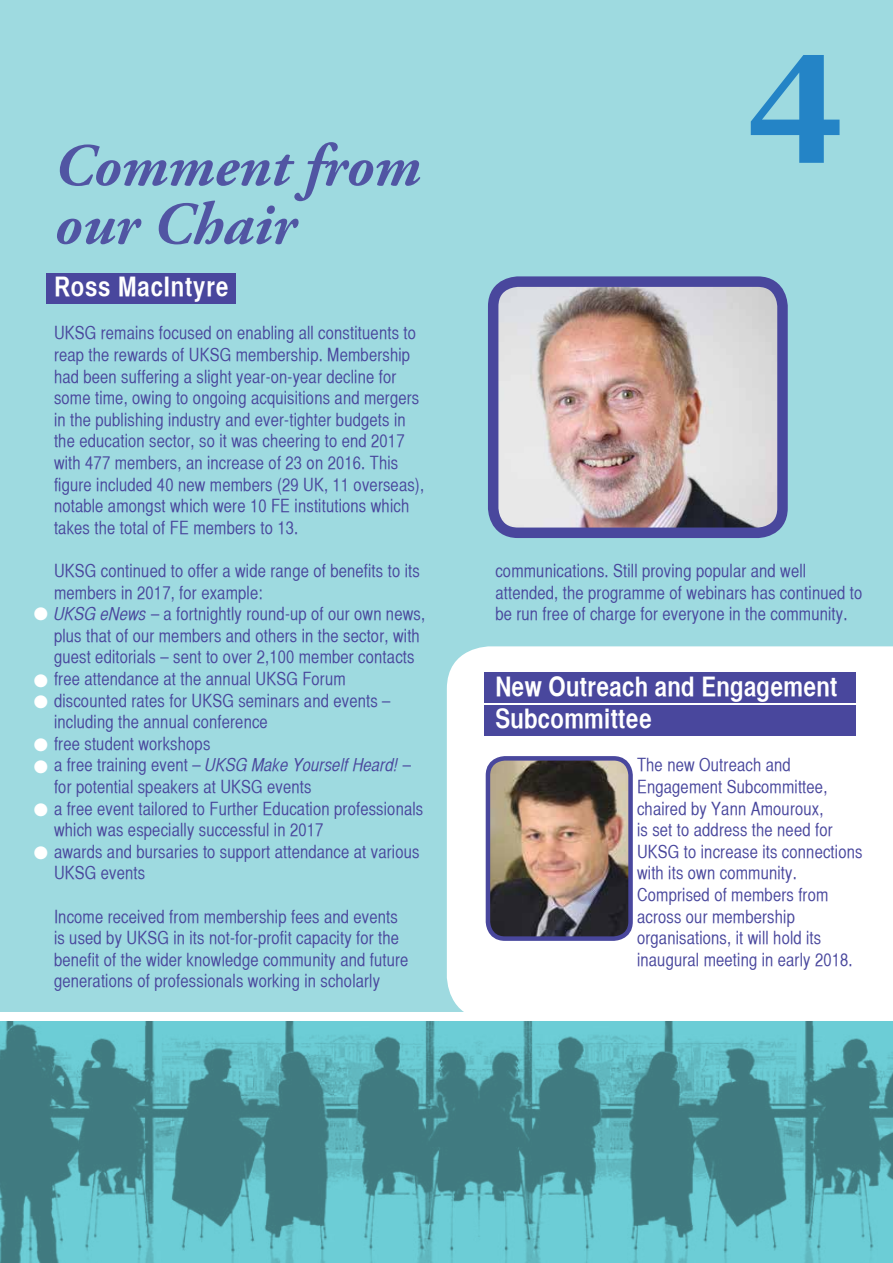
<style>
.page{position:relative;width:893px;height:1263px;background:#fff}
.page>*{position:absolute;margin:0;border:0;box-sizing:border-box;transform-origin:0 0}
.t1{font:700 150px "Georgia";color:#2484c6}
.t2{font:italic 700 60px/58.5px "Adobe Garamond Pro";color:#49479d}
.t3{font:27px/32.4px "Helvetica CY Bold";letter-spacing:.01em;color:#fff}
.t4{font:27px "Helvetica CY Bold";letter-spacing:.03em;color:#fff}
.t5{font:18px/21.6px "Helvetica CY Plain";letter-spacing:.01em;color:#49479d}
.t6{font:18px "Helvetica CY Oblique";letter-spacing:.01em;color:#49479d}
.s1{color:#fff}
.s2{font-family:"Helvetica CY Oblique"}
.s3{font-family:"Helvetica CY Plain"}
</style>
<div class="page">
<div style="left:0;top:0;width:893px;height:1020px;background:#9edae0"></div>
<div style="left:447px;top:646px;width:446px;height:366px;background:#fff"></div>
<div style="left:46px;top:273px;width:189px;height:31px;background:#49479d"></div>
<img style="left:499px;top:287px;width:278px;height:240px">
<div style="left:488px;top:276px;width:300px;height:262px;border:10px solid #49479d;border-radius:25px"></div>
<svg style="left:0;top:1021px;width:893px;height:242px;background:#55a3aa"></svg>
<div style="left:485px;top:672px;width:371px;height:31px;background:#49479d"></div>
<div style="left:485px;top:705px;width:371px;height:31px;background:#49479d"></div>
<img style="left:488px;top:758px;width:143px;height:180px">
<div style="left:486px;top:756px;width:147px;height:185px;border:4px solid #49479d;border-radius:17px"></div>
<div style="left:0;top:1012px;width:893px;height:8px;background:#fff"></div>
<h2 class="t2" style="left:54px;top:138px;width:368px">Comment from our Chair</h2>
<h3 class="t4" style="left:54px;top:270px;width:176px">Ross MacIntyre</h3>
<p class="t5" style="left:54px;top:322px;width:372px">UKSG remains focused on enabling all constituents to reap the rewards of UKSG membership. Membership had been suffering a slight year-on-year decline for some time, owing to ongoing acquisitions and mergers in the publishing industry and ever-tighter budgets in the education sector, so it was cheering to end 2017 with 477 members, an increase of 23 on 2016. This figure included 40 new members (29 UK, 11 overseas), notable amongst which were 10 FE institutions which takes the total of FE members to 13.</p>
<p class="t5" style="left:54px;top:560px;width:367px">UKSG continued to offer a wide range of benefits to its members in 2017, for example:</p>
<p class="t5" style="left:54px;top:603px;width:373px;text-indent:-20px"><span class="s1">●</span> <span class="s2">UKSG eNews</span> – a fortnightly round-up of our own news, plus that of our members and others in the sector, with guest editorials – sent to over 2,100 member contacts free attendance at the annual UKSG Forum<br>discounted rates for UKSG seminars and events – including the annual conference</p>
<p class="t5" style="left:34px;top:733px;width:178px"><span class="s1">●</span> free student workshops</p>
<p class="t6" style="left:34px;top:755px;width:378px"><span class="s1">●</span> <span class="s3">a free training event –</span> UKSG Make Yourself Heard! <span class="s3">–</span></p>
<p class="t5" style="left:54px;top:776px;width:259px">for potential speakers at UKSG events</p>
<p class="t5" style="left:54px;top:797px;width:371px;text-indent:-20px"><span class="s1">●</span> a free event tailored to Further Education professionals which was especially successful in 2017</p>
<p class="t5" style="left:54px;top:841px;width:367px;text-indent:-20px"><span class="s1">●</span> awards and bursaries to support attendance at various<br>UKSG events</p>
<p class="t5" style="left:54px;top:905px;width:356px">Income received from membership fees and events is used by UKSG in its not-for-profit capacity for the benefit of the wider knowledge community and future generations of professionals working in scholarly</p>
<h1 class="t1" style="left:747px;top:-29px;width:99px">4</h1>
<p class="t5" style="left:495px;top:560px;width:368px">communications. Still proving popular and well attended, the programme of webinars has continued to be run free of charge for everyone in the community.</p>
<h3 class="t3" style="left:495px;top:669px;width:344px">New Outreach and Engagement<br>Subcommittee</h3>
<p class="t5" style="left:637px;top:754px;width:227px">The new Outreach and<br>Engagement Subcommittee, chaired by Yann Amouroux,<br>is set to address the need for<br>UKSG to increase its connections with its own community.<br>Comprised of members from across our membership organisations, it will hold its inaugural meeting in early 2018.</p>
</div>
